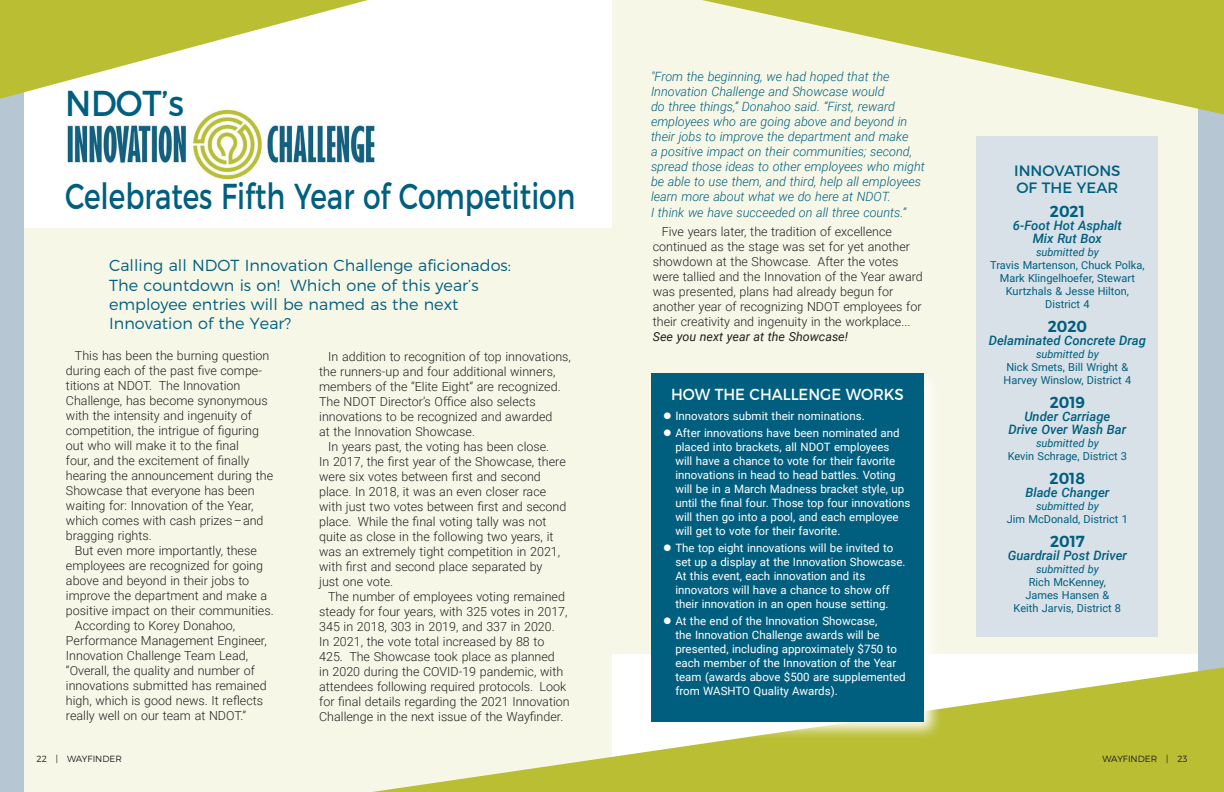
<style>
.page{position:relative;width:1224px;height:792px;background:#fff}
.page>*{position:absolute;margin:0;border:0;box-sizing:border-box;transform-origin:0 0}
.t1{font:36px "Montserrat";color:#005f7f;scale:.78 1}
.t2{font:36px "Montserrat";color:#005f7f;scale:.92 1}
.t3{font:300 16px/19.2px "Montserrat";color:#005f7f}
.t4{font:600 16px "Montserrat";color:#005f7f;scale:.95 1}
.t5{font:16px "Montserrat";color:#fff;scale:.93 1}
.t6{font:15px/17px "Montserrat";color:#005f7f}
.t7{font:italic 500 13px/13px "Roboto";color:#005f7f;text-align:center}
.t8{font:italic 300 12.8px/15.1px "Roboto";color:#005f7f}
.t9{font:300 12.5px/15px "Roboto";color:#231f20}
.t10{font:italic 12.5px "Roboto";color:#231f20}
.t11{font:11.5px/14px "Roboto";color:#fff}
.t12{font:11px/13px "Roboto";color:#005f7f;text-align:center}
.t13{font:italic 11px "Roboto";color:#005f7f}
.t14{font:300 9px "Montserrat";color:#231f20}
</style>
<div class="page">
<div style="left:612px;top:0;width:598px;height:792px;background:#f6f7e7"></div>
<div style="left:612px;top:654px;width:612px;height:110px;background:#fff"></div>
<div style="left:0;top:228px;width:612px;height:564px;background:#f6f7e7"></div>
<div style="left:0;top:0;width:24px;height:792px;background:#b6c6d3"></div>
<svg style="left:0;top:0;width:368px;height:99px"></svg>
<div style="left:977px;top:137px;width:181px;height:500px;background:#d7e1e7"></div>
<div style="left:1199px;top:0;width:25px;height:792px;background:#b6c6d3"></div>
<svg style="left:702px;top:0;width:522px;height:114px"></svg>
<img style="left:67px;top:109px;width:308px;height:71px">
<svg style="left:372px;top:667px;width:852px;height:125px;fill:#b9be33"></svg>
<svg style="left:646px;top:380px;width:297px;height:360px"></svg>
<div style="left:651px;top:373px;width:273px;height:348px;background:#005f7f"></div>
<h1 class="t2" style="left:65px;top:81px;width:131px">NDOT’s</h1>
<h1 class="t1" style="left:65px;top:174px;width:656px">Celebrates Fifth Year of Competition</h1>
<p class="t3" style="left:109px;top:256px;width:403px">Calling all NDOT Innovation Challenge aficionados:<br>The countdown is on! Which one of this year’s employee entries will be named as the next Innovation of the Year?</p>
<p class="t9" style="left:66px;top:348px;width:209px;text-indent:9px">This has been the burning question during each of the past five compe&shy;titions at NDOT. The Innovation Challenge, has become synonymous with the intensity and ingenuity of competition, the intrigue of figuring out who will make it to the final<br>four, and the excitement of finally hearing the announcement during the Showcase that everyone has been waiting for: Innovation of the Year, which comes with cash prizes – and bragging rights.</p>
<p class="t9" style="left:75px;top:543px;width:183px">But even more importantly, these</p>
<p class="t9" style="left:66px;top:558px;width:198px">employees are recognized for going</p>
<p class="t9" style="left:66px;top:573px;width:185px">above and beyond in their jobs to</p>
<p class="t9" style="left:66px;top:588px;width:203px">improve the department and make a</p>
<p class="t9" style="left:66px;top:603px;width:209px">positive impact on their communities.</p>
<p class="t9" style="left:75px;top:618px;width:162px">According to Korey Donahoo,</p>
<p class="t9" style="left:66px;top:633px;width:202px">Performance Management Engineer,</p>
<p class="t9" style="left:66px;top:648px;width:184px">Innovation Challenge Team Lead,</p>
<p class="t9" style="left:66px;top:663px;width:190px">“Overall, the quality and number of</p>
<p class="t9" style="left:66px;top:678px;width:202px">innovations submitted has remained</p>
<p class="t9" style="left:66px;top:693px;width:199px">high, which is good news. It reflects</p>
<p class="t9" style="left:66px;top:708px;width:182px">really well on our team at NDOT.”</p>
<p class="t14" style="left:36px;top:753px;width:87px">22 | WAYFINDER</p>
<p class="t9" style="left:328px;top:349px;width:244px">In addition to recognition of top innovations,</p>
<p class="t9" style="left:319px;top:364px;width:238px">the runners-up and four additional winners,</p>
<p class="t9" style="left:319px;top:379px;width:243px">members of the “Elite Eight” are recognized.</p>
<p class="t9" style="left:319px;top:394px;width:218px">The NDOT Director’s Office also selects</p>
<p class="t9" style="left:319px;top:409px;width:235px">innovations to be recognized and awarded</p>
<p class="t9" style="left:319px;top:424px;width:157px">at the Innovation Showcase.</p>
<p class="t9" style="left:328px;top:439px;width:223px">In years past, the voting has been close.</p>
<p class="t9" style="left:319px;top:454px;width:248px">In 2017, the first year of the Showcase, there</p>
<p class="t9" style="left:319px;top:469px;width:223px">were six votes between first and second</p>
<p class="t9" style="left:319px;top:484px;width:229px">place. In 2018, it was an even closer race</p>
<p class="t9" style="left:319px;top:499px;width:249px">with just two votes between first and second</p>
<p class="t9" style="left:319px;top:514px;width:229px">place. While the final voting tally was not</p>
<p class="t9" style="left:319px;top:529px;width:236px">quite as close in the following two years, it</p>
<p class="t9" style="left:319px;top:544px;width:243px">was an extremely tight competition in 2021,</p>
<p class="t9" style="left:319px;top:559px;width:225px">with first and second place separated by</p>
<p class="t9" style="left:319px;top:574px;width:76px">just one vote.</p>
<p class="t9" style="left:328px;top:589px;width:238px">The number of employees voting remained</p>
<p class="t9" style="left:319px;top:604px;width:250px">steady for four years, with 325 votes in 2017,</p>
<p class="t9" style="left:319px;top:619px;width:237px">345 in 2018, 303 in 2019, and 337 in 2020.</p>
<p class="t9" style="left:319px;top:634px;width:227px">In 2021, the vote total increased by 88 to</p>
<p class="t9" style="left:319px;top:649px;width:237px">425. The Showcase took place as planned</p>
<p class="t9" style="left:319px;top:664px;width:246px">in 2020 during the COVID-19 pandemic, with</p>
<p class="t9" style="left:319px;top:679px;width:249px">attendees following required protocols. Look</p>
<p class="t9" style="left:319px;top:694px;width:252px">for final details regarding the 2021 Innovation</p>
<p class="t9" style="left:319px;top:709px;width:246px">Challenge in the next issue of the Wayfinder.</p>
<p class="t8" style="left:651px;top:68px;width:275px">"From the beginning, we had hoped that the Innovation Challenge and Showcase would<br>do three things,” Donahoo said. “First, reward employees who are going above and beyond in their jobs to improve the department and make<br>a positive impact on their communities; second, spread those ideas to other employees who might be able to use them, and third, help all employees learn more about what we do here at NDOT.<br>I think we have succeeded on all three counts.”</p>
<p class="t9" style="left:653px;top:224px;width:272px;text-indent:9px">Five years later, the tradition of excellence continued as the stage was set for yet another showdown at the Showcase. After the votes were tallied and the Innovation of the Year award was presented, plans had already begun for another year of recognizing NDOT employees for their creativity and ingenuity in the workplace...</p>
<p class="t10" style="left:653px;top:328px;width:197px">See you next year at the Showcase!</p>
<p class="t5" style="left:671px;top:385px;width:252px">HOW THE CHALLENGE WORKS</p>
<p class="t11" style="left:663px;top:409px;width:203px">● Innovators submit their nominations.</p>
<p class="t11" style="left:675px;top:426px;width:237px;text-indent:-12px">● After innovations have been nominated and placed into brackets, all NDOT employees<br>will have a chance to vote for their favorite innovations in head to head battles. Voting will be in a March Madness bracket style, up until the final four. Those top four innovations will then go into a pool, and each employee will get to vote for their favorite.</p>
<p class="t11" style="left:675px;top:541px;width:232px;text-indent:-12px">● The top eight innovations will be invited to set up a display at the Innovation Showcase.<br>At this event, each innovation and its innovators will have a chance to show off their innovation in an open house setting.</p>
<p class="t11" style="left:675px;top:614px;width:232px;text-indent:-12px">● At the end of the Innovation Showcase,<br>the Innovation Challenge awards will be presented, including approximately $750 to each member of the Innovation of the Year team (awards above $500 are supplemented from WASHTO Quality Awards).</p>
<p class="t6" style="left:1014px;top:162px;width:108px">INNOVATIONS<br>OF THE YEAR</p>
<p class="t4" style="left:1050px;top:202px;width:38px">2021</p>
<p class="t7" style="left:1013px;top:219px;width:110px">6-Foot Hot Asphalt<br>Mix Rut Box</p>
<p class="t13" style="left:1036px;top:245px;width:64px">submitted by</p>
<p class="t12" style="left:990px;top:258px;width:156px">Travis Martenson, Chuck Polka,<br>Mark Klingelhoefer, Stewart<br>Kurtzhals &amp; Jesse Hilton,<br>District 4</p>
<p class="t4" style="left:1048px;top:317px;width:43px">2020</p>
<p class="t7" style="left:989px;top:334px;width:159px">Delaminated Concrete Drag</p>
<p class="t13" style="left:1036px;top:347px;width:64px">submitted by</p>
<p class="t12" style="left:1004px;top:360px;width:129px;text-align:left">Nick Smets, Bill Wright &amp;<br>Harvey Winslow, District 4</p>
<p class="t4" style="left:1050px;top:393px;width:39px">2019</p>
<p class="t7" style="left:1008px;top:410px;width:119px">Under Carriage<br>Drive Over Wash Bar</p>
<p class="t13" style="left:1036px;top:436px;width:64px">submitted by</p>
<p class="t12" style="left:1008px;top:449px;width:121px">Kevin Schrage, District 3</p>
<p class="t4" style="left:1050px;top:469px;width:39px">2018</p>
<p class="t7" style="left:1025px;top:486px;width:85px">Blade Changer</p>
<p class="t13" style="left:1036px;top:499px;width:64px">submitted by</p>
<p class="t12" style="left:1007px;top:512px;width:123px">Jim McDonald, District 1</p>
<p class="t4" style="left:1050px;top:532px;width:38px">2017</p>
<p class="t7" style="left:1008px;top:549px;width:121px">Guardrail Post Driver</p>
<p class="t13" style="left:1036px;top:562px;width:64px">submitted by</p>
<p class="t12" style="left:1014px;top:575px;width:109px">Rich McKenney,<br>James Hansen &amp;<br>Keith Jarvis, District 8</p>
<p class="t14" style="left:1103px;top:753px;width:86px">WAYFINDER | 23</p>
</div>
